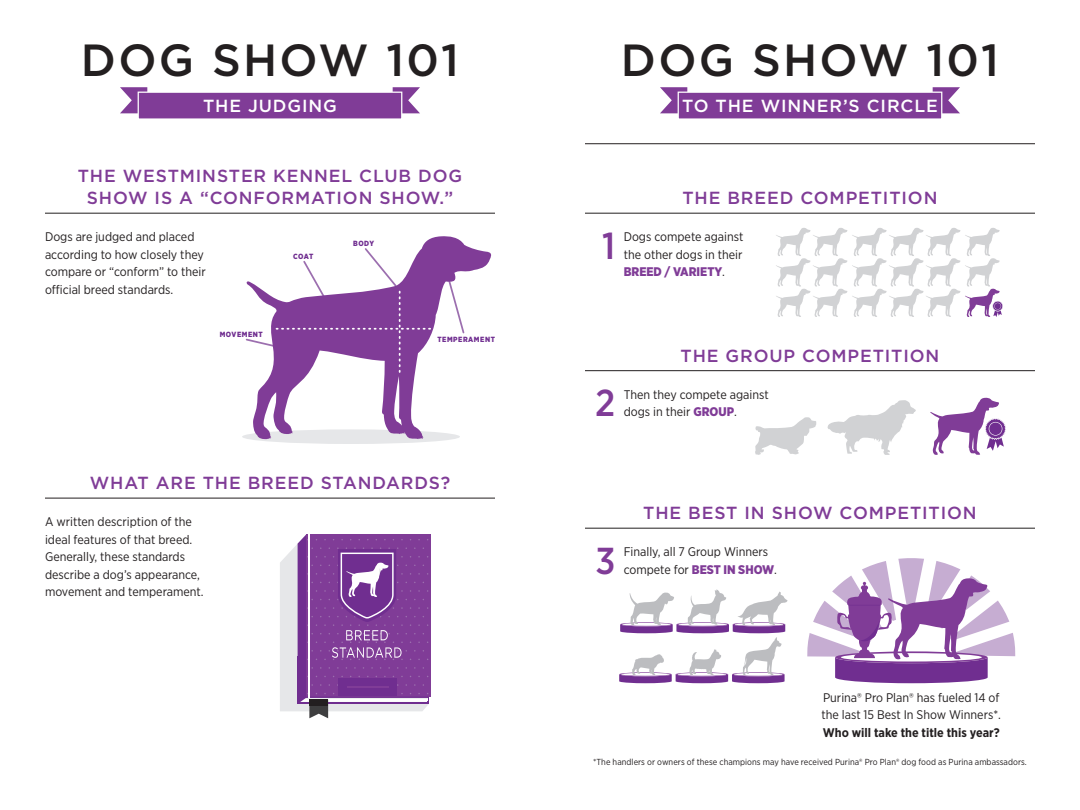
<style>
.page{position:relative;width:1080px;height:810px;background:#fff}
.page>*{position:absolute;margin:0;border:0;box-sizing:border-box;transform-origin:0 0}
.t1{font:500 45px "Gotham";letter-spacing:.05em;color:#231f20}
.t2{font:500 37.5px "Gotham Narrow";color:#803c97}
.t3{font:500 17.5px/22.5px "Gotham";letter-spacing:.05em;color:#803c97;text-align:center}
.t4{font:500 17.5px "Gotham";letter-spacing:.05em;color:#fff}
.t5{font:12.5px/17.5px "Gotham Narrow";color:#231f20}
.t6{font:700 12.5px "Gotham Narrow";color:#231f20}
.t7{font:8.75px "Gotham Narrow";letter-spacing:.005em;color:#231f20}
.t8{font:900 7.5px "Gotham Narrow";letter-spacing:.075em;color:#702e90}
.s1{font-weight:900;color:#803c97}
</style>
<div class="page">
<svg style="left:933px;top:87px;width:27px;height:26px"></svg>
<svg style="left:660px;top:87px;width:27px;height:26px"></svg>
<div style="left:678px;top:92px;width:264px;height:27px;background:#803c97"></div>
<div style="left:678px;top:92px;width:264px;height:28px;border:1px solid #fff"></div>
<svg style="left:393px;top:87px;width:27px;height:26px"></svg>
<svg style="left:120px;top:87px;width:27px;height:26px"></svg>
<div style="left:138px;top:92px;width:264px;height:27px;background:#803c97"></div>
<div style="left:138px;top:92px;width:264px;height:28px;border:1px solid #fff"></div>
<hr style="left:585px;top:143px;width:450px;height:1px;background:#231f20">
<hr style="left:45px;top:213px;width:450px;height:1px;background:#231f20">
<hr style="left:585px;top:213px;width:450px;height:1px;background:#231f20">
<hr style="left:585px;top:370px;width:450px;height:1px;background:#231f20">
<hr style="left:585px;top:528px;width:450px;height:1px;background:#231f20">
<hr style="left:45px;top:498px;width:450px;height:1px;background:#231f20">
<div style="left:242px;top:429px;width:218px;height:15px;background:#e6e7e9;border-radius:50%"></div>
<svg style="left:246px;top:236px;width:246px;height:203px"></svg>
<svg style="left:245px;top:246px;width:221px;height:126px"></svg>
<svg style="left:280px;top:535px;width:149px;height:183px"></svg>
<svg style="left:776px;top:228px;width:227px;height:89px"></svg>
<svg style="left:930px;top:398px;width:76px;height:57px"></svg>
<svg style="left:755px;top:417px;width:62px;height:38px"></svg>
<svg style="left:827px;top:400px;width:89px;height:55px"></svg>
<svg style="left:619px;top:589px;width:169px;height:94px"></svg>
<svg style="left:807px;top:558px;width:208px;height:125px"></svg>
<h1 class="t1" style="left:81px;top:31px;width:380px">DOG SHOW 101</h1>
<h3 class="t4" style="left:203px;top:94px;width:135px">THE JUDGING</h3>
<h3 class="t3" style="left:78px;top:164px;width:386px">THE WESTMINSTER KENNEL CLUB DOG<br>SHOW IS A “CONFORMATION SHOW.”</h3>
<h1 class="t1" style="left:621px;top:31px;width:380px">DOG SHOW 101</h1>
<h3 class="t4" style="left:682px;top:94px;width:257px">TO THE WINNER’S CIRCLE</h3>
<h3 class="t3" style="left:682px;top:187px;width:257px">THE BREED COMPETITION</h3>
<p class="t5" style="left:45px;top:228px;width:162px">Dogs are judged and placed according to how closely they compare or “conform” to their official breed standards.</p>
<p class="t5" style="left:624px;top:228px;width:121px;text-align:justify">Dogs compete against the other dogs in their <span class="s1">BREED / VARIETY</span>.</p>
<h2 class="t2" style="left:602px;top:222px;width:15px">1</h2>
<p class="t8" style="left:353px;top:239px;width:23px">BODY</p>
<p class="t8" style="left:293px;top:252px;width:22px">COAT</p>
<p class="t8" style="left:220px;top:329px;width:45px">MOVEMENT</p>
<p class="t8" style="left:437px;top:334px;width:59px">TEMPERAMENT</p>
<h3 class="t3" style="left:90px;top:472px;width:362px">WHAT ARE THE BREED STANDARDS?</h3>
<p class="t5" style="left:45px;top:513px;width:160px">A written description of the ideal features of that breed.<br>Generally, these standards describe a dog’s appearance, movement and temperament.</p>
<h3 class="t3" style="left:681px;top:344px;width:260px">THE GROUP COMPETITION</h3>
<h2 class="t2" style="left:595px;top:380px;width:22px">2</h2>
<p class="t5" style="left:624px;top:385px;width:147px">Then they compete against dogs in their <span class="s1">GROUP</span>.</p>
<h3 class="t3" style="left:643px;top:502px;width:335px">THE BEST IN SHOW COMPETITION</h3>
<h2 class="t2" style="left:595px;top:537px;width:21px">3</h2>
<p class="t5" style="left:624px;top:543px;width:155px">Finally, all 7 Group Winners compete for <span class="s1">BEST IN SHOW</span>.</p>
<p class="t5" style="left:822px;top:688px;width:181px">Purina® Pro Plan® has fueled 14 of the last 15 Best In Show Winners*.</p>
<p class="t6" style="left:823px;top:724px;width:178px">Who will take the title this year?</p>
<p class="t7" style="left:593px;top:756px;width:435px">*The handlers or owners of these champions may have received Purina® Pro Plan® dog food as Purina ambassadors.</p>
</div>
